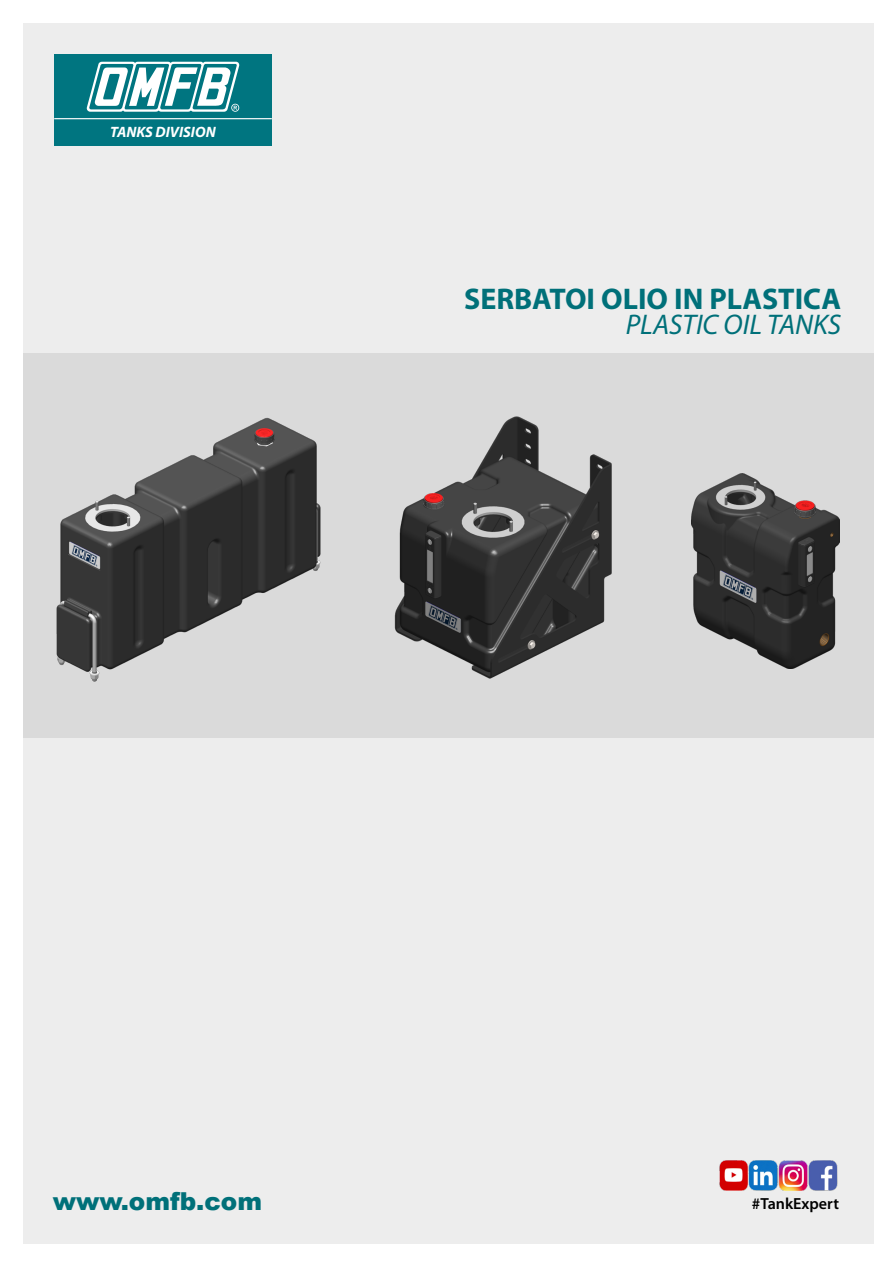
<style>
.page{position:relative;width:893px;height:1263px;background:#fff}
.page>*{position:absolute;margin:0;border:0;box-sizing:border-box;transform-origin:0 0}
.t1{font:700 30px "Myriad Pro";color:#007079}
.t2{font:italic 28.5px "Myriad Pro";color:#007079}
.t3{font:900 24.75px "Arial";color:#007079}
.t4{font:600 16.05px "Myriad Pro";color:#000}
.t5{font:italic 700 15px "Myriad Pro";color:#fff}
</style>
<div class="page">
<div style="left:23px;top:23px;width:850px;height:1220px;background:#ededed"></div>
<div style="left:54px;top:55px;width:218px;height:91px;background:#007580"></div>
<hr style="left:54px;top:118px;width:218px;height:1px;background:#fff">
<svg style="left:86px;top:62px;width:153px;height:50px"></svg>
<div style="left:23px;top:354px;width:850px;height:384px;background:#dadada"></div>
<img style="left:719px;top:1160px;width:119px;height:30px">
<img style="left:56px;top:417px;width:265px;height:265px">
<img style="left:394px;top:416px;width:218px;height:263px">
<img style="left:691px;top:473px;width:149px;height:196px">
<p class="t5" style="left:110px;top:122px;width:107px">TANKS DIVISION</p>
<p class="t1" style="left:464px;top:279px;width:378px">SERBATOI OLIO IN PLASTICA</p>
<p class="t2" style="left:626px;top:307px;width:217px">PLASTIC OIL TANKS</p>
<p class="t3" style="left:53px;top:1183px;width:211px">www.omfb.com</p>
<p class="t4" style="left:752px;top:1193px;width:89px">#TankExpert</p>
</div>
